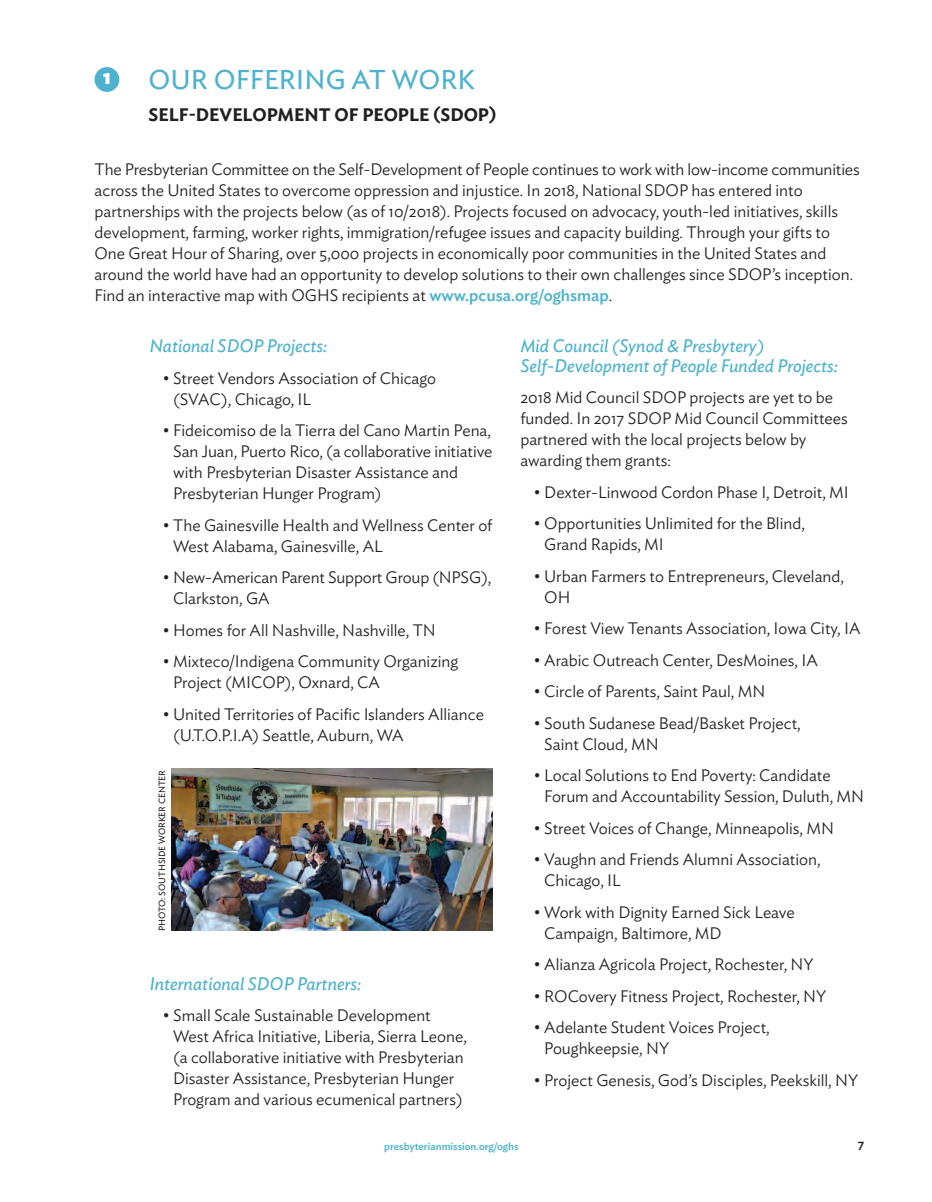
<style>
.page{position:relative;width:932px;height:1202px;background:#fff}
.page>*{position:absolute;margin:0;border:0;box-sizing:border-box;transform-origin:0 0}
.t1{font:27px "Ideal Sans";color:#4cb2ce}
.t2{font:700 21px "Ideal Sans";color:#fff}
.t3{font:italic 18px/19.5px "Ideal Sans";color:#4cb2ce}
.t4{font:600 18px "Ideal Sans";color:#231f20}
.t5{font:300 16.5px/21px "Ideal Sans";color:#231f20}
.t6{font:500 12px "Ideal Sans";color:#231f20}
.t7{font:500 10.5px "Ideal Sans";color:#4cb2ce}
.t8{font:9px "Ideal Sans";letter-spacing:-.01em;color:#231f20}
.s1{font-weight:500;color:#4cb2ce}
</style>
<div class="page">
<div style="left:95px;top:67px;width:24px;height:25px;background:#4cb2ce;border-radius:50%"></div>
<img style="left:171px;top:768px;width:321px;height:163px">
<h1 class="t1" style="left:148px;top:70px;width:328px">OUR OFFERING AT WORK</h1>
<p class="t4" style="left:148px;top:108px;width:349px">SELF-DEVELOPMENT OF PEOPLE (SDOP)</p>
<p class="t5" style="left:94px;top:160px;width:766px">The presbyterian committee on the Self-development of people continues to work with low-income communities across the united States to overcome oppression and injustice. In 2018, National SdOp has entered into partnerships with the projects below (as of 10/2018). projects focused on advocacy, youth-led initiatives, skills development, farming, worker rights, immigration/refugee issues and capacity building. Through your gifts to One Great Hour of Sharing, over 5,000 projects in economically poor communities in the united States and around the world have had an opportunity to develop solutions to their own challenges since SdOp’s inception. find an interactive map with OGHS recipients at <span class="s1">www.pcusa.org/oghsmap</span>.</p>
<p class="t2" style="left:103px;top:69px;width:9px">1</p>
<p class="t3" style="left:149px;top:338px;width:179px">National SDOP Projects:</p>
<p class="t5" style="left:173px;top:369px;width:264px;text-indent:-10px">• Street Vendors association of chicago (SVac), chicago, Il</p>
<p class="t5" style="left:173px;top:421px;width:321px;text-indent:-10px">• fideicomiso de la Tierra del cano Martin pena, San Juan, puerto rico, (a collaborative initiative with presbyterian disaster assistance and presbyterian Hunger program)</p>
<p class="t5" style="left:173px;top:516px;width:321px;text-indent:-10px">• The Gainesville Health and wellness center of west alabama, Gainesville, al</p>
<p class="t5" style="left:173px;top:568px;width:320px;text-indent:-10px">• New-american parent Support Group (NpSG), clarkston, Ga</p>
<p class="t5" style="left:163px;top:621px;width:274px">• Homes for all Nashville, Nashville, TN</p>
<p class="t5" style="left:173px;top:652px;width:286px;text-indent:-10px">• Mixteco/Indigena community Organizing project (MIcOp), Oxnard, ca</p>
<p class="t5" style="left:173px;top:705px;width:312px;text-indent:-10px">• united Territories of pacific Islanders alliance (u.T.O.p.I.a) Seattle, auburn, wa</p>
<p class="t8" style="left:159px;top:931px;width:162px;rotate:-90deg">PHOTO: SOUTHSIDE WORKER CENTER</p>
<p class="t3" style="left:149px;top:975px;width:213px">International SDOP Partners:</p>
<p class="t5" style="left:173px;top:1006px;width:295px;text-indent:-10px">• Small Scale Sustainable development west africa Initiative, liberia, Sierra leone, (a collaborative initiative with presbyterian disaster assistance, presbyterian Hunger program and various ecumenical partners)</p>
<p class="t3" style="left:520px;top:338px;width:319px">Mid Council (Synod &amp; Presbytery)<br>Self-Development of People Funded Projects:</p>
<p class="t5" style="left:520px;top:388px;width:329px">2018 Mid council SdOp projects are yet to be funded. In 2017 SdOp Mid council committees partnered with the local projects below by awarding them grants:</p>
<p class="t5" style="left:534px;top:483px;width:316px">• dexter-linwood cordon phase I, detroit, MI</p>
<p class="t5" style="left:544px;top:514px;width:262px;text-indent:-10px">• Opportunities unlimited for the Blind,<br>Grand rapids, MI</p>
<p class="t5" style="left:544px;top:567px;width:301px;text-indent:-10px">• urban farmers to entrepreneurs, cleveland,<br>OH</p>
<p class="t5" style="left:534px;top:619px;width:328px">• forest View Tenants association, Iowa city, Ia</p>
<p class="t5" style="left:534px;top:651px;width:285px">• arabic Outreach center, desMoines, Ia</p>
<p class="t5" style="left:534px;top:682px;width:233px">• circle of parents, Saint paul, MN</p>
<p class="t5" style="left:544px;top:714px;width:258px;text-indent:-10px">• South Sudanese Bead/Basket project,<br>Saint cloud, MN</p>
<p class="t5" style="left:544px;top:766px;width:321px;text-indent:-10px">• local Solutions to end poverty: candidate forum and accountability Session, duluth, MN</p>
<p class="t5" style="left:534px;top:819px;width:302px">• Street Voices of change, Minneapolis, MN</p>
<p class="t5" style="left:544px;top:850px;width:278px;text-indent:-10px">• Vaughn and friends alumni association, chicago, Il</p>
<p class="t5" style="left:544px;top:903px;width:252px;text-indent:-10px">• work with dignity earned Sick leave campaign, Baltimore, Md</p>
<p class="t5" style="left:534px;top:955px;width:281px">• alianza agricola project, rochester, Ny</p>
<p class="t5" style="left:534px;top:987px;width:294px">• rOcovery fitness project, rochester, Ny</p>
<p class="t5" style="left:544px;top:1018px;width:227px;text-indent:-10px">• adelante Student Voices project, poughkeepsie, Ny</p>
<p class="t5" style="left:534px;top:1071px;width:326px">• project Genesis, God’s disciples, peekskill, Ny</p>
<p class="t7" style="left:384px;top:1142px;width:136px">presbyterianmission.org/oghs</p>
<p class="t6" style="left:858px;top:1142px;width:8px">7</p>
</div>
